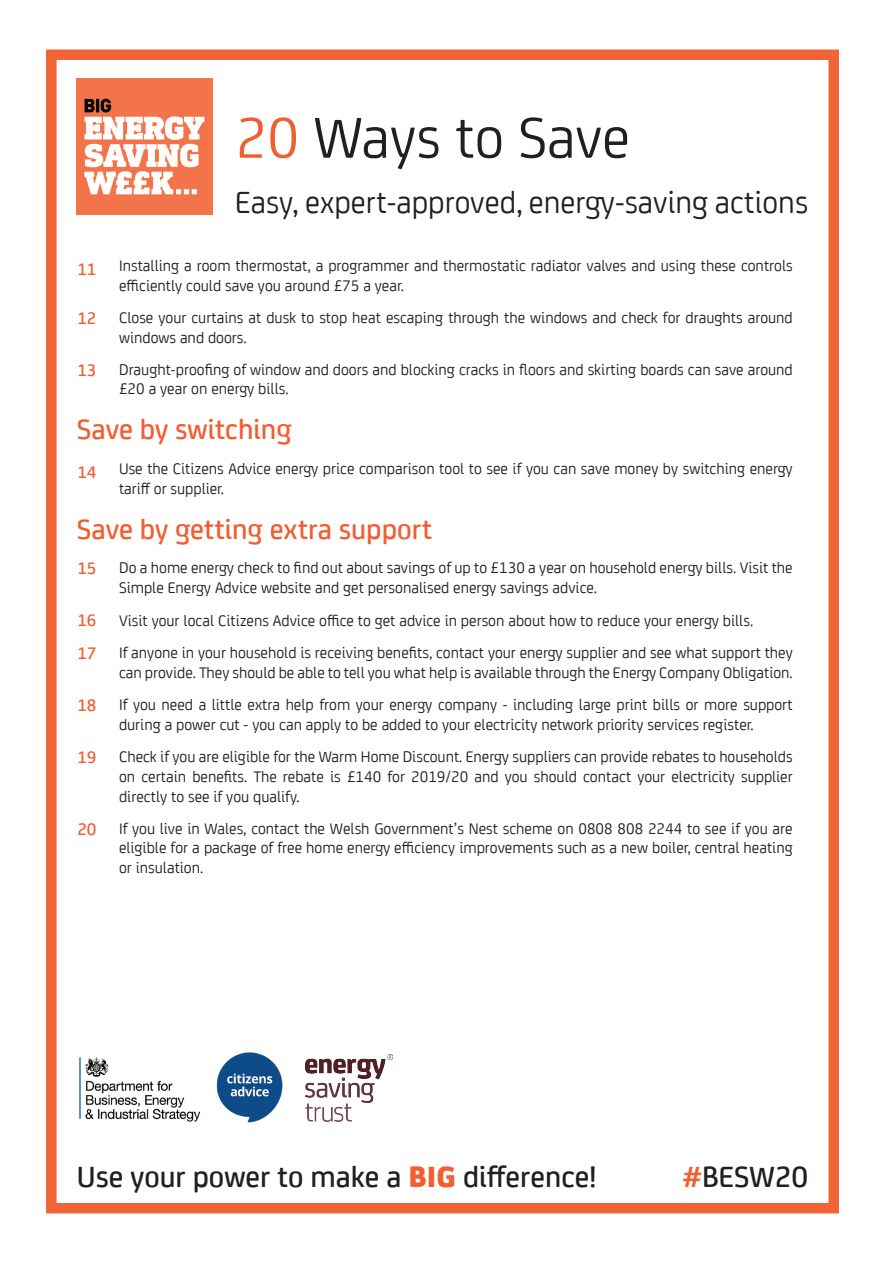
<style>
.page{position:relative;width:893px;height:1263px;background:#fff}
.page>*{position:absolute;margin:0;border:0;box-sizing:border-box;transform-origin:0 0}
.t1{font:61.5px "Energy Saving Sans";color:#231f20}
.t2{font:33px "Energy Saving Sans";color:#231f20}
.t3{font:500 31.5px "Energy Saving Sans";color:#231f20}
.t4{font:500 30px "Energy Saving Sans";color:#f15e31}
.t5{font:500 18px "Energy Saving Sans";color:#f15e31}
.t6{font:16.5px/19.8px "Energy Saving Sans";color:#231f20}
.s1{color:#f15e31}
.s2{font-weight:700;color:#f15e31}
</style>
<div class="page">
<img style="left:77px;top:78px;width:136px;height:136px">
<div style="left:46px;top:50px;width:793px;height:1163px;border:10px solid #f26436"></div>
<img style="left:79px;top:1057px;width:101px;height:63px">
<img style="left:180px;top:1052px;width:137px;height:71px">
<img style="left:306px;top:1054px;width:86px;height:67px">
<p class="t5" style="left:77px;top:255px;width:21px">11</p>
<p class="t5" style="left:77px;top:305px;width:21px">12</p>
<h1 class="t1" style="left:235px;top:93px;width:396px"><span class="s1">20</span> Ways to Save</h1>
<h2 class="t2" style="left:235px;top:178px;width:574px">Easy, expert-approved, energy-saving actions</h2>
<p class="t6" style="left:119px;top:254px;width:675px">Installing a room thermostat, a programmer and thermostatic radiator valves and using these controls efficiently could save you around £75 a year.</p>
<p class="t6" style="left:119px;top:306px;width:675px">Close your curtains at dusk to stop heat escaping through the windows and check for draughts around windows and doors.</p>
<p class="t5" style="left:77px;top:357px;width:21px">13</p>
<p class="t6" style="left:119px;top:358px;width:675px">Draught-proofing of window and doors and blocking cracks in floors and skirting boards can save around £20 a year on energy bills.</p>
<p class="t4" style="left:77px;top:408px;width:216px">Save by switching</p>
<p class="t5" style="left:77px;top:459px;width:21px">14</p>
<p class="t6" style="left:119px;top:458px;width:675px">Use the Citizens Advice energy price comparison tool to see if you can save money by switching energy tariff or supplier.</p>
<p class="t4" style="left:77px;top:507px;width:357px">Save by getting extra support</p>
<p class="t6" style="left:119px;top:557px;width:675px">Do a home energy check to find out about savings of up to £130 a year on household energy bills. Visit the<br>Simple Energy Advice website and get personalised energy savings advice.</p>
<p class="t5" style="left:77px;top:555px;width:21px">15</p>
<p class="t5" style="left:77px;top:607px;width:21px">16</p>
<p class="t6" style="left:119px;top:609px;width:636px">Visit your local Citizens Advice office to get advice in person about how to reduce your energy bills.</p>
<p class="t6" style="left:119px;top:642px;width:675px">If anyone in your household is receiving benefits, contact your energy supplier and see what support they can provide. They should be able to tell you what help is available through the Energy Company Obligation.</p>
<p class="t6" style="left:119px;top:694px;width:675px">If you need a little extra help from your energy company - including large print bills or more support during a power cut - you can apply to be added to your electricity network priority services register.</p>
<p class="t5" style="left:77px;top:640px;width:21px">17</p>
<p class="t5" style="left:77px;top:692px;width:21px">18</p>
<p class="t5" style="left:77px;top:744px;width:21px">19</p>
<p class="t5" style="left:77px;top:816px;width:21px">20</p>
<p class="t6" style="left:119px;top:745px;width:675px;text-align:justify">Check if you are eligible for the Warm Home Discount. Energy suppliers can provide rebates to households on certain benefits. The rebate is £140 for 2019/20 and you should contact your electricity supplier directly to see if you qualify.</p>
<p class="t6" style="left:119px;top:817px;width:675px;text-align:justify">If you live in Wales, contact the Welsh Government’s Nest scheme on 0808 808 2244 to see if you are eligible for a package of free home energy efficiency improvements such as a new boiler, central heating or insulation.</p>
<h3 class="t3" style="left:77px;top:1153px;width:521px">Use your power to make a <span class="s2">BIG</span> difference!</h3>
<h3 class="t3" style="left:682px;top:1153px;width:127px"><span class="s1">#</span>BESW20</h3>
</div>
